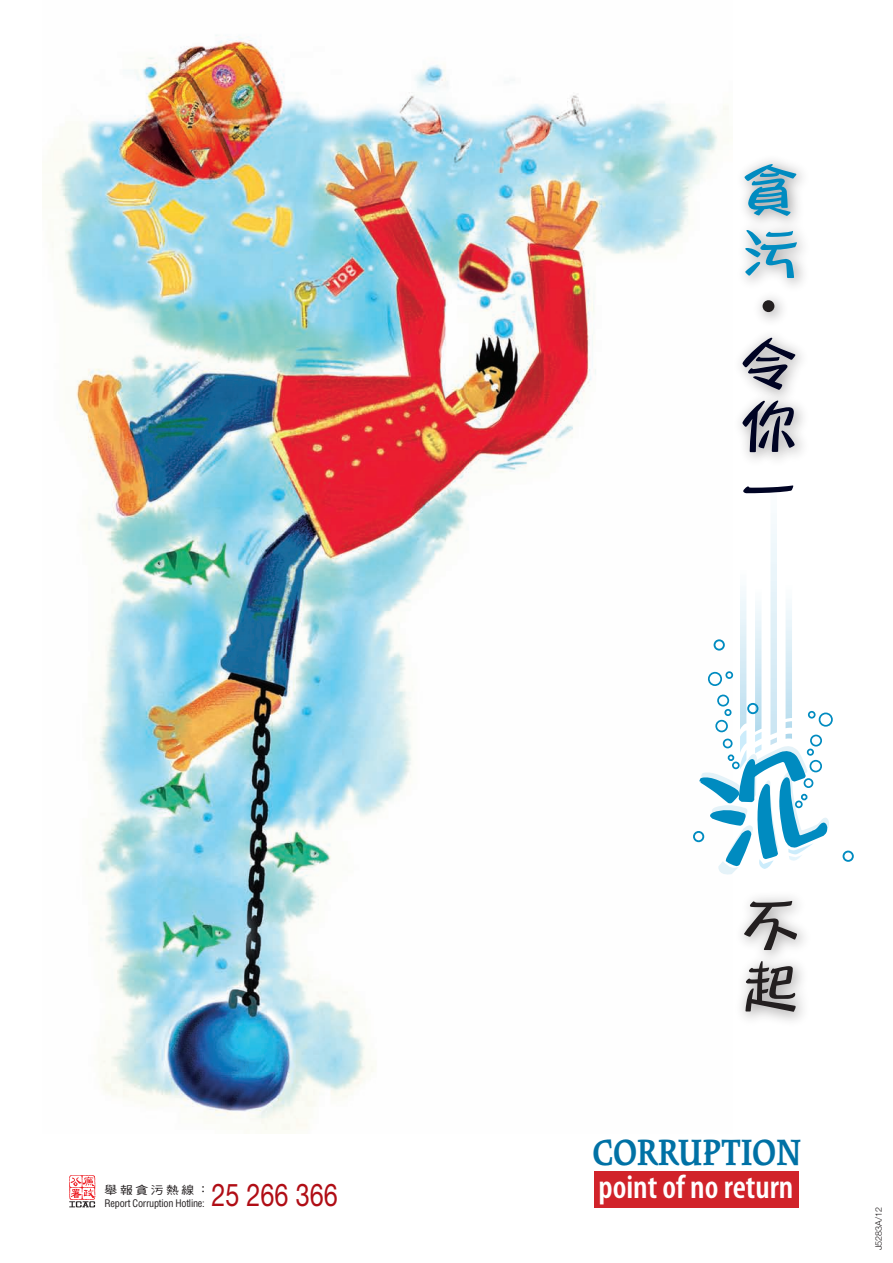
<style>
.page{position:relative;width:893px;height:1263px;background:#fff}
.page>*{position:absolute;margin:0;border:0;box-sizing:border-box;transform-origin:0 0}
.t1{font:700 40.2px "Kinesis Std";color:#0071a5;scale:.85 1}
.t2{font:600 condensed 33.45px "Myriad Pro";color:#fff}
.t3{font:31.35px "Helvetica Neue LT Std";color:#b00d15;scale:.8 1}
.t4{font:11.25px "DF Hei HK W5";letter-spacing:.2em;color:#231f20;scale:1.14 1}
.t5{font:condensed 10.2px "Helvetica LT Std";letter-spacing:-.025em;color:#231f20}
.t6{font:300 9px "Helvetica Neue LT Std";color:#231f20}
</style>
<div class="page">
<img style="left:51px;top:35px;width:678px;height:1095px">
<svg style="left:745px;top:164px;width:52px;height:114px"></svg>
<img style="left:727px;top:388px;width:15px;height:84px">
<img style="left:727px;top:322px;width:49px;height:66px">
<img style="left:733px;top:349px;width:68px;height:61px">
<img style="left:741px;top:341px;width:59px;height:41px">
<svg style="left:742px;top:338px;width:53px;height:52px"></svg>
<img style="left:746px;top:452px;width:10px;height:7px">
<img style="left:744px;top:385px;width:59px;height:30px">
<img style="left:756px;top:401px;width:45px;height:58px">
<img style="left:766px;top:415px;width:37px;height:44px">
<svg style="left:742px;top:401px;width:53px;height:51px;background:#888995"></svg>
<svg style="left:744px;top:901px;width:53px;height:111px"></svg>
<img style="left:747px;top:285px;width:48px;height:48px">
<div style="left:763px;top:300px;width:11px;height:12px;background:#231f20;border-radius:50%"></div>
<div style="left:843px;top:851px;width:11px;height:11px;border:2px solid #008bc0;border-radius:50%"></div>
<div style="left:693px;top:831px;width:11px;height:11px;border:2px solid #008bc0;border-radius:50%"></div>
<svg style="left:697px;top:472px;width:133px;height:407px"></svg>
<div style="left:804px;top:778px;width:9px;height:10px;border:2px solid #008bc0;border-radius:50%"></div>
<div style="left:809px;top:760px;width:13px;height:12px;border:2px solid #008bc0;border-radius:50%"></div>
<div style="left:807px;top:749px;width:7px;height:7px;border:2px solid #008bc0;border-radius:50%"></div>
<div style="left:810px;top:735px;width:12px;height:11px;border:2px solid #008bc0;border-radius:50%"></div>
<div style="left:819px;top:712px;width:14px;height:15px;border:2px solid #008bc0;border-radius:50%"></div>
<div style="left:808px;top:711px;width:7px;height:7px;border:2px solid #008bc0;border-radius:50%"></div>
<div style="left:732px;top:761px;width:8px;height:8px;border:2px solid #008bc0;border-radius:50%"></div>
<div style="left:728px;top:754px;width:6px;height:7px;border:2px solid #008bc0;border-radius:50%"></div>
<div style="left:723px;top:738px;width:10px;height:10px;border:2px solid #008bc0;border-radius:50%"></div>
<div style="left:715px;top:720px;width:13px;height:12px;border:2px solid #008bc0;border-radius:50%"></div>
<div style="left:724px;top:709px;width:8px;height:7px;border:2px solid #008bc0;border-radius:50%"></div>
<div style="left:717px;top:694px;width:12px;height:13px;border:2px solid #008bc0;border-radius:50%"></div>
<div style="left:708px;top:672px;width:14px;height:14px;border:2px solid #008bc0;border-radius:50%"></div>
<div style="left:725px;top:671px;width:8px;height:8px;border:2px solid #008bc0;border-radius:50%"></div>
<svg style="left:69px;top:1175px;width:27px;height:32px"></svg>
<div style="left:594px;top:1171px;width:204px;height:37px;background:#d1232a"></div>
<p class="t4" style="left:105px;top:1184px;width:94px">舉報貪污熱線：</p>
<p class="t5" style="left:104px;top:1197px;width:102px">Report Corruption Hotline:</p>
<p class="t3" style="left:211px;top:1176px;width:159px">25 266 366</p>
<p class="t1" style="left:592px;top:1128px;width:247px">CORRUPTION</p>
<p class="t2" style="left:598px;top:1166px;width:196px">point of no return</p>
<p class="t6" style="left:873px;top:1250px;width:45px;rotate:-90deg">J5283A/12</p>
</div>
